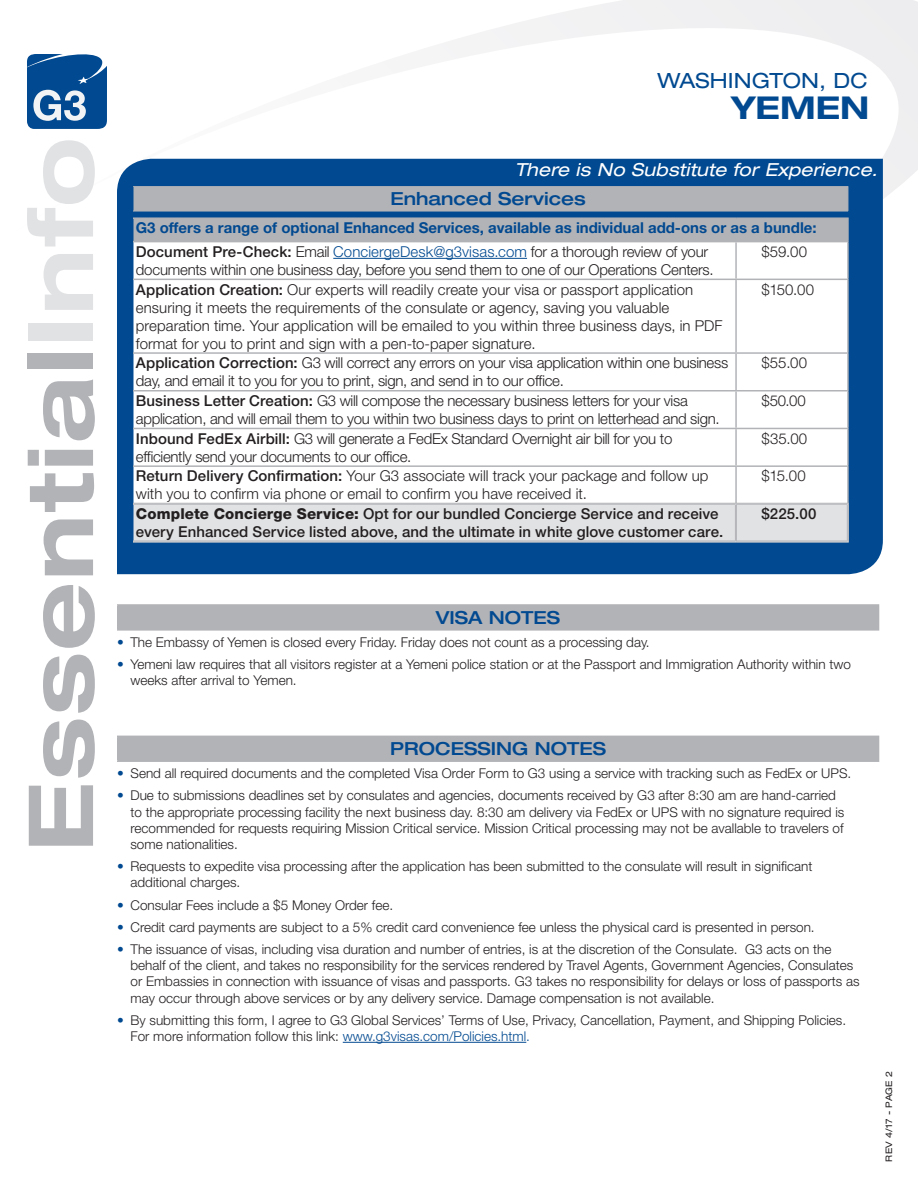
<style>
.page{position:relative;width:918px;height:1188px;background:#fff}
.page>*{position:absolute;margin:0;border:0;box-sizing:border-box;transform-origin:0 0}
.t1{font:700 expanded 90px "Helvetica Neue LT Std";letter-spacing:.015em;color:#b2b3b7}
.t2{font:700 expanded 31.5px "Helvetica Neue LT Std";color:#014990}
.t3{font:expanded 21px "Helvetica Neue LT Std";letter-spacing:.005em;color:#014990}
.t4{font:500 expanded 18px "Helvetica Neue LT Std";color:#014990}
.t5{font:italic expanded 18px "Helvetica Neue LT Std";letter-spacing:.01em;color:#fff}
.t6{font:300 15px/18px "Helvetica Neue LT Std";letter-spacing:-.015em;color:#231f20}
.t7{font:300 15px/18px "Helvetica Neue LT Std";letter-spacing:.005em;color:#231f20}
.t8{font:700 15px/23.4px "Helvetica Neue LT Std";color:#014990}
.t9{font:500 15px/18px "Helvetica Neue LT Std";letter-spacing:.005em;color:#231f20}
.t10{font:300 13.5px/16.2px "Helvetica Neue LT Std";color:#231f20}
.t11{font:expanded 9px "Helvetica Neue LT Std";letter-spacing:.015em;color:#231f20}
.s1{color:#e1e2e4}
.s2{font-weight:500;color:#231f20}
.s3{font-weight:300;color:#231f20}
.s4{font-weight:300}
.s5{font-weight:500}
.s6{font-weight:800}
.s7{color:#014990}
</style>
<div class="page">
<svg style="left:149px;top:0;width:769px;height:199px"></svg>
<svg style="left:27px;top:54px;width:80px;height:75px;background:#2d68a2"></svg>
<div style="left:117px;top:159px;width:766px;height:415px;background:#014990"></div>
<hr style="left:343px;top:1042px;width:183px;height:1px;background:#014990">
<div style="left:118px;top:605px;width:761px;height:25px;background:#b2b3b7"></div>
<svg style="left:117px;top:606px;width:1px;height:23px"></svg>
<hr style="left:117px;top:604px;width:762px;height:2px;background:#b2b3b7">
<hr style="left:117px;top:629px;width:762px;height:2px;background:#b2b3b7">
<div style="left:118px;top:736px;width:761px;height:25px;background:#b2b3b7"></div>
<svg style="left:117px;top:737px;width:1px;height:23px"></svg>
<hr style="left:117px;top:736px;width:762px;height:1px;background:#b2b3b7">
<hr style="left:117px;top:760px;width:762px;height:2px;background:#b2b3b7">
<svg style="left:133px;top:242px;width:714px;height:262px"></svg>
<div style="left:134px;top:505px;width:713px;height:36px;background:#e1e2e4"></div>
<hr style="left:736px;top:503px;width:113px;height:2px;background:#fff">
<hr style="left:736px;top:541px;width:113px;height:1px;background:#fff">
<hr style="left:735px;top:242px;width:2px;height:37px;background:#b2b3b7">
<hr style="left:735px;top:280px;width:2px;height:72px;background:#b2b3b7">
<hr style="left:735px;top:354px;width:2px;height:36px;background:#b2b3b7">
<hr style="left:735px;top:392px;width:2px;height:36px;background:#b2b3b7">
<hr style="left:735px;top:429px;width:2px;height:36px;background:#b2b3b7">
<hr style="left:735px;top:467px;width:2px;height:36px;background:#b2b3b7">
<hr style="left:735px;top:505px;width:1px;height:36px;background:#b2b3b7">
<hr style="left:736px;top:505px;width:1px;height:36px;background:#b2b3b7">
<svg style="left:134px;top:186px;width:715px;height:55px;background:#a0a8b3"></svg>
<hr style="left:134px;top:211px;width:602px;height:1px;background:#b2b3b7">
<hr style="left:736px;top:211px;width:112px;height:1px;background:#b2b3b7">
<hr style="left:134px;top:503px;width:602px;height:1px;background:#b2b3b7">
<hr style="left:134px;top:504px;width:602px;height:1px;background:#b2b3b7">
<hr style="left:736px;top:503px;width:113px;height:1px;background:#b2b3b7">
<hr style="left:736px;top:504px;width:111px;height:1px;background:#b2b3b7">
<hr style="left:847px;top:505px;width:1px;height:36px;background:#b2b3b7">
<hr style="left:848px;top:503px;width:1px;height:39px;background:#b2b3b7">
<hr style="left:134px;top:541px;width:602px;height:1px;background:#b2b3b7">
<hr style="left:134px;top:542px;width:602px;height:1px;background:#b2b3b7">
<hr style="left:736px;top:541px;width:111px;height:1px;background:#b2b3b7">
<hr style="left:736px;top:542px;width:113px;height:1px;background:#b2b3b7">
<hr style="left:847px;top:219px;width:2px;height:22px;background:#b2b3b7">
<hr style="left:847px;top:242px;width:2px;height:37px;background:#b2b3b7">
<hr style="left:847px;top:280px;width:2px;height:72px;background:#b2b3b7">
<hr style="left:134px;top:241px;width:602px;height:1px;background:#b2b3b7">
<hr style="left:736px;top:241px;width:113px;height:1px;background:#b2b3b7">
<hr style="left:847px;top:354px;width:2px;height:36px;background:#b2b3b7">
<hr style="left:134px;top:279px;width:602px;height:1px;background:#b2b3b7">
<hr style="left:736px;top:279px;width:113px;height:1px;background:#b2b3b7">
<hr style="left:134px;top:352px;width:602px;height:2px;background:#b2b3b7">
<hr style="left:736px;top:352px;width:113px;height:2px;background:#b2b3b7">
<hr style="left:847px;top:392px;width:2px;height:36px;background:#b2b3b7">
<hr style="left:134px;top:390px;width:602px;height:2px;background:#b2b3b7">
<hr style="left:736px;top:390px;width:113px;height:2px;background:#b2b3b7">
<hr style="left:134px;top:217px;width:602px;height:2px;background:#b2b3b7">
<hr style="left:736px;top:217px;width:113px;height:2px;background:#b2b3b7">
<hr style="left:847px;top:429px;width:2px;height:36px;background:#b2b3b7">
<hr style="left:134px;top:428px;width:602px;height:1px;background:#b2b3b7">
<hr style="left:736px;top:428px;width:113px;height:1px;background:#b2b3b7">
<hr style="left:847px;top:467px;width:2px;height:36px;background:#b2b3b7">
<hr style="left:134px;top:465px;width:602px;height:2px;background:#b2b3b7">
<hr style="left:736px;top:465px;width:113px;height:2px;background:#b2b3b7">
<hr style="left:333px;top:258px;width:194px;height:1px;background:#014990">
<h1 class="t1" style="left:4px;top:852px;width:716px;rotate:-90deg">Essential<span class="s1">Info</span></h1>
<h3 class="t3" style="left:657px;top:68px;width:212px">WASHINGTON, DC</h3>
<h2 class="t2" style="left:731px;top:88px;width:140px">YEMEN</h2>
<h3 class="t5" style="left:515px;top:159px;width:364px">There is No Substitute for Experience.</h3>
<h3 class="t4" style="left:390px;top:187px;width:197px">Enhanced Services</h3>
<p class="t8" style="left:136px;top:216px;width:682px">G3 offers a range of optional Enhanced Services, available as individual add-ons or as a bundle:<br><span class="s2">Document Pre-Check:</span> <span class="s3">Email</span> <span class="s4">ConciergeDesk@g3visas.com</span> <span class="s3">for a thorough review of your</span></p>
<p class="t6" style="left:136px;top:260px;width:579px">documents within one business day, before you send them to one of our Operations Centers.</p>
<p class="t6" style="left:762px;top:242px;width:47px">$59.00</p>
<p class="t7" style="left:136px;top:280px;width:588px"><span class="s5">Application Creation:</span> Our experts will readily create your visa or passport application ensuring it meets the requirements of the consulate or agency, saving you valuable preparation time. Your application will be emailed to you within three business days, in PDF format for you to print and sign with a pen-to-paper signature.</p>
<p class="t6" style="left:762px;top:280px;width:54px">$150.00</p>
<p class="t6" style="left:136px;top:354px;width:594px"><span class="s5">Application Correction:</span> G3 will correct any errors on your visa application within one business day, and email it to you for you to print, sign, and send in to our office.</p>
<p class="t6" style="left:762px;top:354px;width:47px">$55.00</p>
<p class="t6" style="left:136px;top:391px;width:585px"><span class="s5">Business Letter Creation:</span> G3 will compose the necessary business letters for your visa application, and will email them to you within two business days to print on letterhead and sign.</p>
<p class="t6" style="left:762px;top:391px;width:46px">$50.00</p>
<p class="t6" style="left:136px;top:429px;width:538px"><span class="s5">Inbound FedEx Airbill:</span> G3 will generate a FedEx Standard Overnight air bill for you to efficiently send your documents to our office.</p>
<p class="t6" style="left:762px;top:429px;width:47px">$35.00</p>
<p class="t7" style="left:136px;top:467px;width:574px"><span class="s5">Return Delivery Confirmation:</span> Your G3 associate will track your package and follow up with you to confirm via phone or email to confirm you have received it.</p>
<p class="t6" style="left:762px;top:467px;width:46px">$15.00</p>
<p class="t9" style="left:136px;top:505px;width:589px"><span class="s6">Complete Concierge Service:</span> Opt for our bundled Concierge Service and receive every Enhanced Service listed above, and the ultimate in white glove customer care.</p>
<p class="t9" style="left:762px;top:505px;width:56px">$225.00</p>
<h3 class="t4" style="left:436px;top:606px;width:126px">VISA NOTES</h3>
<p class="t10" style="left:117px;top:634px;width:534px"><span class="s7">•</span> The Embassy of Yemen is closed every Friday. Friday does not count as a processing day.</p>
<p class="t10" style="left:130px;top:656px;width:722px;text-indent:-14px"><span class="s7">•</span> Yemeni law requires that all visitors register at a Yemeni police station or at the Passport and Immigration Authority within two weeks after arrival to Yemen.</p>
<h3 class="t4" style="left:390px;top:738px;width:217px">PROCESSING NOTES</h3>
<p class="t10" style="left:117px;top:765px;width:736px"><span class="s7">•</span> Send all required documents and the completed Visa Order Form to G3 using a service with tracking such as FedEx or UPS.</p>
<p class="t10" style="left:130px;top:787px;width:715px;text-indent:-14px"><span class="s7">•</span> Due to submissions deadlines set by consulates and agencies, documents received by G3 after 8:30 am are hand-carried to the appropriate processing facility the next business day. 8:30 am delivery via FedEx or UPS with no signature required is recommended for requests requiring Mission Critical service. Mission Critical processing may not be avallable to travelers of some nationalities.</p>
<p class="t10" style="left:130px;top:858px;width:683px;text-indent:-14px"><span class="s7">•</span> Requests to expedite visa processing after the application has been submitted to the consulate will result in significant additional charges.</p>
<p class="t10" style="left:117px;top:896px;width:278px"><span class="s7">•</span> Consular Fees include a $5 Money Order fee.</p>
<p class="t10" style="left:117px;top:919px;width:699px"><span class="s7">•</span> Credit card payments are subject to a 5% credit card convenience fee unless the physical card is presented in person.</p>
<p class="t10" style="left:130px;top:941px;width:731px;text-indent:-14px"><span class="s7">•</span> The issuance of visas, including visa duration and number of entries, is at the discretion of the Consulate. G3 acts on the behalf of the client, and takes no responsibility for the services rendered by Travel Agents, Government Agencies, Consulates or Embassies in connection with issuance of visas and passports. G3 takes no responsibility for delays or loss of passports as may occur through above services or by any delivery service. Damage compensation is not available.</p>
<p class="t10" style="left:130px;top:1012px;width:717px;text-indent:-14px"><span class="s7">•</span> By submitting this form, I agree to G3 Global Services’ Terms of Use, Privacy, Cancellation, Payment, and Shipping Policies.<br>For more information follow this link: <span class="s7">www.g3visas.com/Policies.html.</span></p>
<p class="t11" style="left:883px;top:1162px;width:92px;rotate:-90deg">REV 4/17 - PAGE 2</p>
</div>
